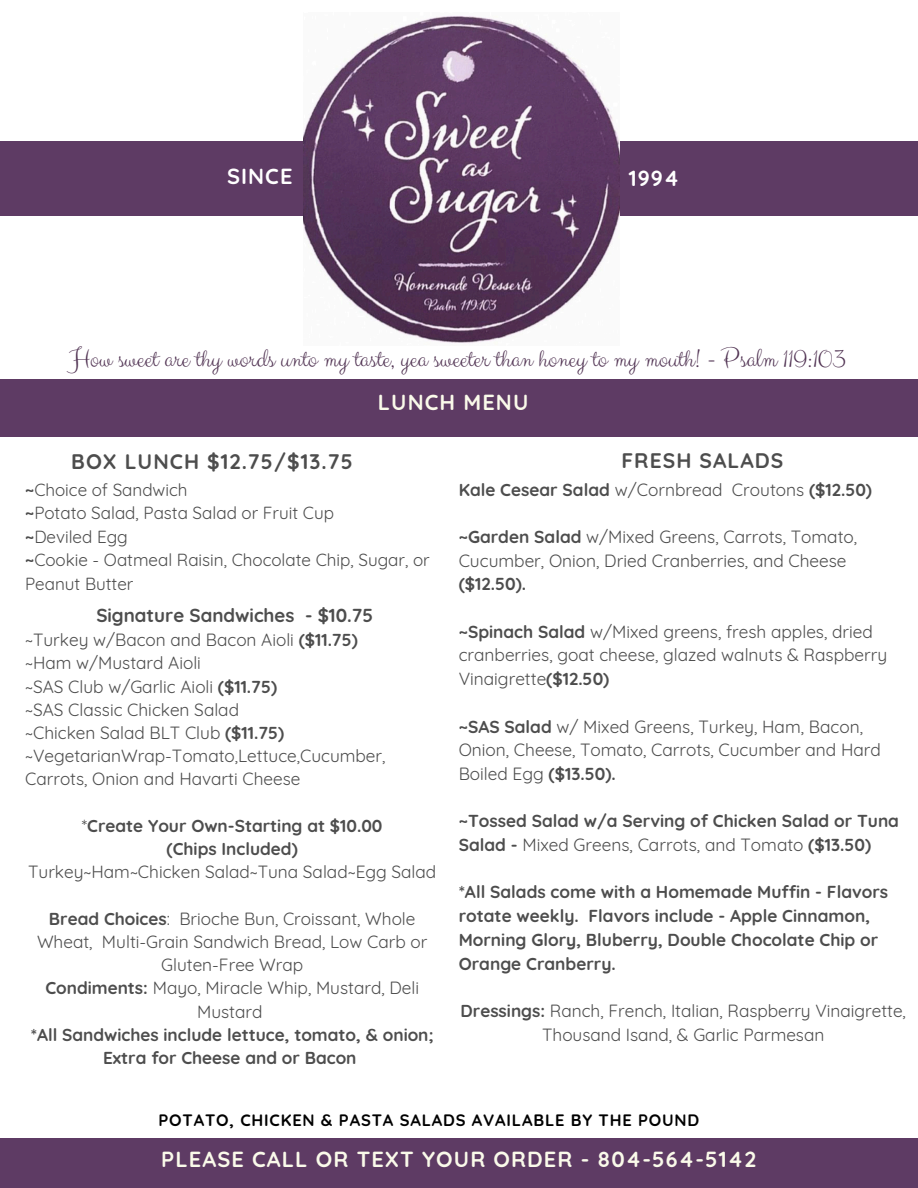
<style>
.page{position:relative;width:918px;height:1188px;background:#fff}
.page>*{position:absolute;margin:0;border:0;box-sizing:border-box;transform-origin:0 0}
.t1{font:27px "Clicker Script";color:#513353}
.t2{font:700 21.75px "Quicksand";letter-spacing:.05em;color:#fafaea}
.t3{font:700 21.75px "Quicksand";letter-spacing:.05em;color:#fff}
.t4{font:700 21px "Quicksand";letter-spacing:.05em;color:#4d4d4d}
.t5{font:700 18.75px "Quicksand";color:#4d4d4d}
.t6{font:17.25px/23.2px "Quicksand";color:#4d4d4d}
.t7{font:700 17.25px/23.7px "Quicksand";color:#4d4d4d}
.t8{font:17.1px/23.7px "Quicksand";color:#4d4d4d}
.t9{font:700 16.5px "Quicksand";letter-spacing:.05em;color:#000}
.t10{font:15.6px "Quicksand";color:#fff}
.s1{font-weight:700}
.s2{font-weight:400}
</style>
<div class="page">
<div style="left:0;top:141px;width:918px;height:75px;background:#5e3b64"></div>
<img style="left:303px;top:16px;width:316px;height:327px">
<div style="left:0;top:379px;width:918px;height:58px;background:#5e3b64"></div>
<div style="left:0;top:1139px;width:918px;height:49px;background:#5e3b64"></div>
<h2 class="t3" style="left:227px;top:162px;width:67px">SINCE</h2>
<h2 class="t3" style="left:629px;top:164px;width:52px">1994</h2>
<h5 class="t1" style="left:70px;top:342px;width:778px">How sweet are thy words unto my taste, yea sweeter than honey to my mouth! - Psalm 119:103</h5>
<h5 class="t4" style="left:71px;top:448px;width:283px">BOX LUNCH $12.75/$13.75</h5>
<p class="t2" style="left:378px;top:388px;width:152px">LUNCH MENU</p>
<h5 class="t4" style="left:621px;top:447px;width:163px">FRESH SALADS</h5>
<p class="t8" style="left:25px;top:477px;width:406px"><span class="s1">~</span>Choice of Sandwich<br><span class="s1">~</span>Potato Salad, Pasta Salad or Fruit Cup<br><span class="s1">~</span>Deviled Egg<br><span class="s1">~</span>Cookie - Oatmeal Raisin, Chocolate Chip, Sugar, or<br>Peanut Butter</p>
<h2 class="t5" style="left:96px;top:603px;width:279px">Signature Sandwiches - $10.75</h2>
<h2 class="t6" style="left:25px;top:628px;width:362px">~Turkey w/Bacon and Bacon Aioli <span class="s1">($11.75) </span>~Ham w/Mustard Aioli<br>~SAS Club w/Garlic Aioli <span class="s1">($11.75)<br></span>~SAS Classic Chicken Salad<br>~Chicken Salad BLT Club <span class="s1">($11.75) </span>~VegetarianWrap-Tomato,Lettuce,Cucumber, Carrots, Onion and Havarti Cheese</h2>
<h2 class="t7" style="left:28px;top:814px;width:410px;line-height:23.2px;text-align:center"><span class="s2">*</span>Create Your Own-Starting at $10.00<br>(Chips Included)<br><span class="s2">Turkey~Ham~Chicken Salad~Tuna Salad~Egg Salad</span></h2>
<h1 class="t6" style="left:31px;top:907px;width:404px;text-align:center"><span class="s1">Bread Choices</span>: Brioche Bun, Croissant, Whole Wheat, Multi-Grain Sandwich Bread, Low Carb or Gluten-Free Wrap<br><span class="s1">Condiments:</span> Mayo, Miracle Whip, Mustard, Deli Mustard<br><span class="s1">*All Sandwiches include lettuce, tomato, &amp; onion; Extra for Cheese and or Bacon</span></h1>
<h5 class="t7" style="left:459px;top:477px;width:415px">Kale Cesear Salad <span class="s2">w/Cornbread Croutons</span> ($12.50)</h5>
<h5 class="t6" style="left:459px;top:525px;width:400px;line-height:23.7px"><span class="s1">~Garden Salad</span> w/Mixed Greens, Carrots, Tomato,<br>Cucumber, Onion, Dried Cranberries, and Cheese <span class="s1">($12.50).</span></h5>
<h5 class="t6" style="left:459px;top:619px;width:430px;line-height:23.7px"><span class="s1">~Spinach Salad</span> w/Mixed greens, fresh apples, dried cranberries, goat cheese, glazed walnuts &amp; Raspberry<br>Vinaigrette<span class="s1">($12.50)</span></h5>
<h4 class="t6" style="left:459px;top:714px;width:424px;line-height:23.7px"><span class="s1">~SAS Salad</span> w/ Mixed Greens, Turkey, Ham, Bacon,<br>Onion, Cheese, Tomato, Carrots, Cucumber and Hard<br>Boiled Egg <span class="s1">($13.50).</span></h4>
<h5 class="t7" style="left:459px;top:809px;width:442px">~Tossed Salad w/a Serving of Chicken Salad or Tuna<br>Salad - <span class="s2">Mixed Greens, Carrots, and Tomato</span> ($13.50)</h5>
<h5 class="t7" style="left:459px;top:880px;width:431px">*All Salads come with a Homemade Muffin - Flavors rotate weekly. Flavors include - Apple Cinnamon, Morning Glory, Bluberry, Double Chocolate Chip or Orange Cranberry.</h5>
<h5 class="t6" style="left:461px;top:999px;width:447px;line-height:23.7px;text-align:center"><span class="s1">Dressings:</span> Ranch, French, Italian, Raspberry Vinaigrette,<br>Thousand Isand, &amp; Garlic Parmesan</h5>
<h3 class="t9" style="left:158px;top:1110px;width:542px">POTATO, CHICKEN &amp; PASTA SALADS AVAILABLE BY THE POUND</h3>
<h5 class="t2" style="left:161px;top:1145px;width:596px">PLEASE CALL OR TEXT YOUR ORDER - 804-564-5142</h5>
<h2 class="t10" style="left:365px;top:1155px;width:193px">WWW.SWEETTHINGS.COM</h2>
</div>
